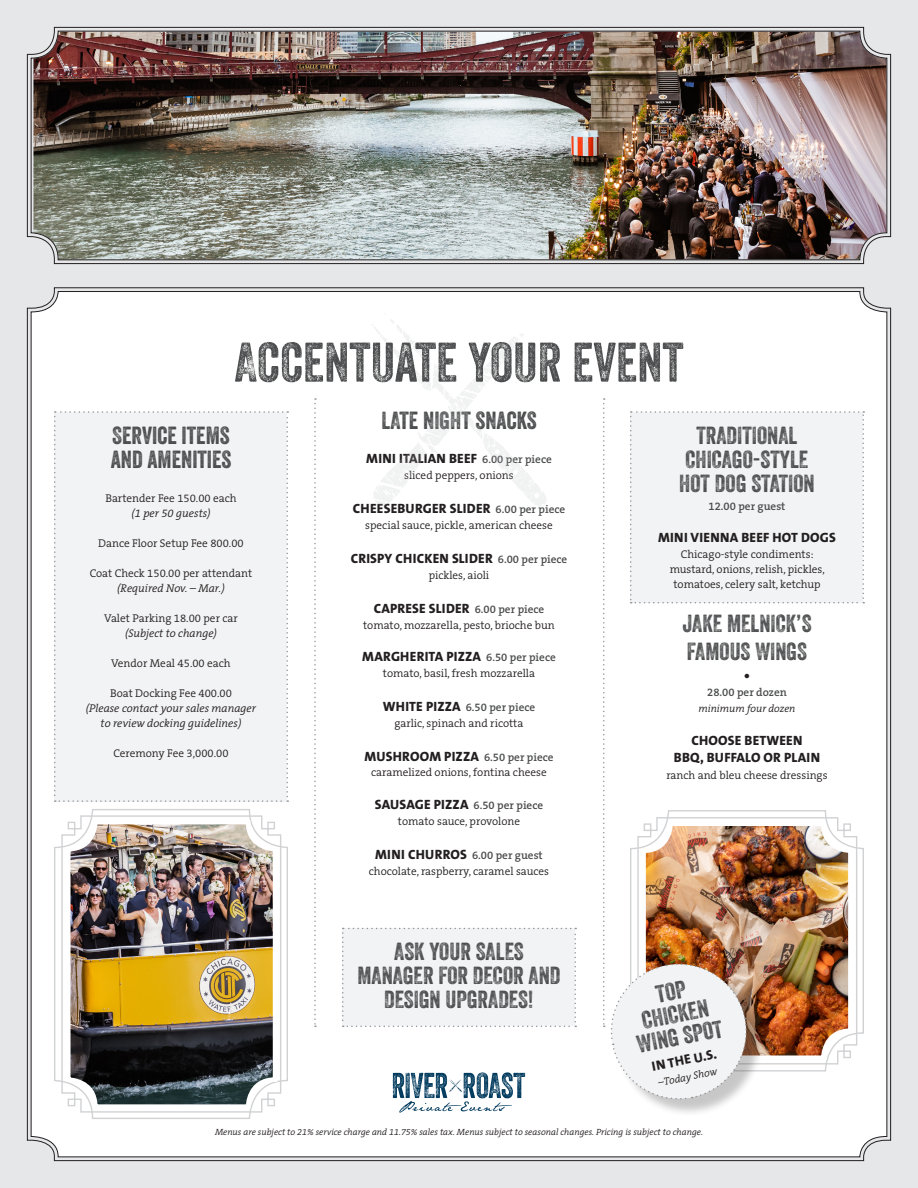
<style>
.page{position:relative;width:918px;height:1188px;background:#e6e7e9}
.page>*{position:absolute;margin:0;border:0;box-sizing:border-box;transform-origin:0 0}
.Item_Name{font:54px "Veneer Three";color:#4b4c4d}
.Roast_Names{font:24px/24px "Veneer Two";color:#4b4c4d;text-align:center}
.Item_Name-2{font:800 13.5px "The Sans B W8";letter-spacing:.015em;color:#231f20}
.Item_Name-3{font:300 11.25px/15px "The Serif B W4";color:#231f20;text-align:center}
.t1{font:italic 300 11.25px/15px "The Serif B W4";color:#231f20;text-align:center}
.Item_Name-4{font:600 11.25px "The Serif B W6";color:#4b4c4d}
.Item_Name-5{font:italic 300 10.5px "The Serif B W4";color:#231f20}
.t2{font:italic 300 9px "The Serif B W4";color:#231f20}
.s1{font-style:italic}
.s2{font-style:normal}
.s3{font-family:"The Serif B W6";font-weight:600;font-size:11.25px;color:#4b4c4d}
.s4{font-family:"The Sans B W8";font-weight:800;font-size:13.5px;color:#231f20}
</style>
<div class="page">
<div style="left:30px;top:291px;width:858px;height:867px;background:#fff"></div>
<svg style="left:393px;top:1072px;width:132px;height:41px;background:#a9bdc8"></svg>
<svg style="left:369px;top:310px;width:180px;height:198px;background:#fdfdfd"></svg>
<svg style="left:27px;top:27px;width:864px;height:237px"></svg>
<img style="left:30px;top:30px;width:858px;height:231px">
<svg style="left:314px;top:398px;width:2px;height:629px"></svg>
<div style="left:614px;top:967px;width:150px;height:150px;background:#231f20;opacity:.25"></div>
<div style="left:54px;top:411px;width:234px;height:391px;background:#f2f3f4"></div>
<svg style="left:61px;top:815px;width:221px;height:298px"></svg>
<div style="left:54px;top:809px;width:234px;height:310px;border:1px solid #d1d2d4;border-radius:38px"></div>
<img style="left:68px;top:822px;width:207px;height:285px">
<div style="left:66px;top:820px;width:211px;height:289px;border:4px solid #fff;border-radius:27px"></div>
<div style="left:342px;top:928px;width:234px;height:99px;background:#f2f3f4"></div>
<img style="left:603px;top:398px;width:261px;height:707px">
<p class="Item_Name" style="left:234px;top:329px;width:451px">ACCENTUATE YOUR EVENT</p>
<p class="Roast_Names" style="left:111px;top:423px;width:122px;text-align:left">SERVICE ITEMS<br>AND AMENITIES</p>
<p class="Item_Name-3" style="left:105px;top:491px;width:133px">Bartender Fee 150.00 each <span class="s1">(1 per 50 guests)</span></p>
<p class="Item_Name-3" style="left:98px;top:536px;width:147px">Dance Floor Setup Fee 800.00</p>
<p class="Item_Name-3" style="left:90px;top:566px;width:164px">Coat Check 150.00 per attendant <span class="s1">(Required Nov. – Mar.)</span></p>
<p class="Item_Name-3" style="left:104px;top:611px;width:135px">Valet Parking 18.00 per car <span class="s1">(Subject to change)</span></p>
<p class="Item_Name-3" style="left:111px;top:656px;width:121px">Vendor Meal 45.00 each</p>
<p class="t1" style="left:86px;top:686px;width:172px"><span class="s2">Boat Docking Fee 400.00<br></span>(Please contact your sales manager to review docking guidelines)</p>
<p class="Item_Name-3" style="left:113px;top:746px;width:117px">Ceremony Fee 3,000.00</p>
<p class="Roast_Names" style="left:381px;top:408px;width:157px">LATE NIGHT SNACKS</p>
<p class="Item_Name-2" style="left:366px;top:450px;width:187px">MINI ITALIAN BEEF <span class="s3">6.00 per piece</span></p>
<p class="Item_Name-3" style="left:404px;top:468px;width:111px">sliced peppers, onions</p>
<p class="Item_Name-2" style="left:353px;top:500px;width:214px">CHEESEBURGER SLIDER <span class="s3">6.00 per piece</span></p>
<p class="Item_Name-3" style="left:365px;top:518px;width:189px">special sauce, pickle, american cheese</p>
<p class="Item_Name-2" style="left:351px;top:550px;width:218px">CRISPY CHICKEN SLIDER <span class="s3">6.00 per piece</span></p>
<p class="Item_Name-3" style="left:429px;top:568px;width:62px">pickles, aioli</p>
<p class="Item_Name-2" style="left:374px;top:599px;width:172px">CAPRESE SLIDER <span class="s3">6.00 per piece</span></p>
<p class="Item_Name-3" style="left:363px;top:617px;width:193px">tomato, mozzarella, pesto, brioche bun</p>
<p class="Item_Name-2" style="left:362px;top:648px;width:195px">MARGHERITA PIZZA <span class="s3">6.50 per piece</span></p>
<p class="Item_Name-3" style="left:383px;top:666px;width:154px">tomato, basil, fresh mozzarella</p>
<p class="Item_Name-4" style="left:383px;top:700px;width:154px"><span class="s4">WHITE PIZZA</span> 6.50 per piece</p>
<p class="Item_Name-3" style="left:395px;top:716px;width:130px">garlic, spinach and ricotta</p>
<p class="Item_Name-2" style="left:364px;top:747px;width:191px">MUSHROOM PIZZA <span class="s3">6.50 per piece</span></p>
<p class="Item_Name-3" style="left:371px;top:764px;width:177px">caramelized onions, fontina cheese</p>
<p class="Item_Name-2" style="left:375px;top:796px;width:170px">SAUSAGE PIZZA <span class="s3">6.50 per piece</span></p>
<p class="Item_Name-3" style="left:398px;top:814px;width:124px">tomato sauce, provolone</p>
<p class="Item_Name-4" style="left:375px;top:848px;width:169px"><span class="s4">MINI CHURROS</span> 6.00 per guest</p>
<p class="Item_Name-3" style="left:369px;top:864px;width:182px">chocolate, raspberry, caramel sauces</p>
<p class="Roast_Names" style="left:357px;top:939px;width:205px">ASK YOUR SALES<br>MANAGER FOR DECOR AND<br>DESIGN UPGRADES!</p>
<p class="Roast_Names" style="left:679px;top:423px;width:137px">TRADITIONAL<br>CHICAGO-STYLE<br>HOT DOG STATION</p>
<p class="Item_Name-4" style="left:708px;top:499px;width:79px">12.00 per guest</p>
<p class="Item_Name-2" style="left:658px;top:529px;width:179px">MINI VIENNA BEEF HOT DOGS</p>
<p class="Item_Name-3" style="left:670px;top:547px;width:157px">Chicago-style condiments: mustard, onions, relish, pickles, tomatoes, celery salt, ketchup</p>
<p class="Roast_Names" style="left:682px;top:608px;width:131px;line-height:28.8px;text-align:left">JAKE MELNICK’S<br>FAMOUS WINGS</p>
<p class="Item_Name-2" style="left:744px;top:667px;width:7px">•</p>
<p class="Item_Name-4" style="left:707px;top:685px;width:81px">28.00 per dozen</p>
<p class="Item_Name-5" style="left:698px;top:702px;width:99px">minimum four dozen</p>
<p class="Item_Name-2" style="left:692px;top:732px;width:112px">CHOOSE BETWEEN</p>
<p class="Item_Name-2" style="left:674px;top:749px;width:148px">BBQ, BUFFALO OR PLAIN</p>
<p class="Item_Name-3" style="left:666px;top:767px;width:163px">ranch and bleu cheese dressings</p>
<p class="Roast_Names" style="left:640px;top:1008px;width:69px;rotate:-11deg">CHICKEN</p>
<p class="Roast_Names" style="left:635px;top:1033px;width:88px;rotate:-11deg">WING SPOT</p>
<p class="Item_Name-2" style="left:650px;top:1058px;width:67px;rotate:-11deg">IN THE U.S.</p>
<p class="Item_Name-5" style="left:657px;top:1076px;width:61px;rotate:-11deg">–Today Show</p>
<p class="t2" style="left:215px;top:1126px;width:489px">Menus are subject to 21% service charge and 11.75% sales tax. Menus subject to seasonal changes. Pricing is subject to change.</p>
</div>
